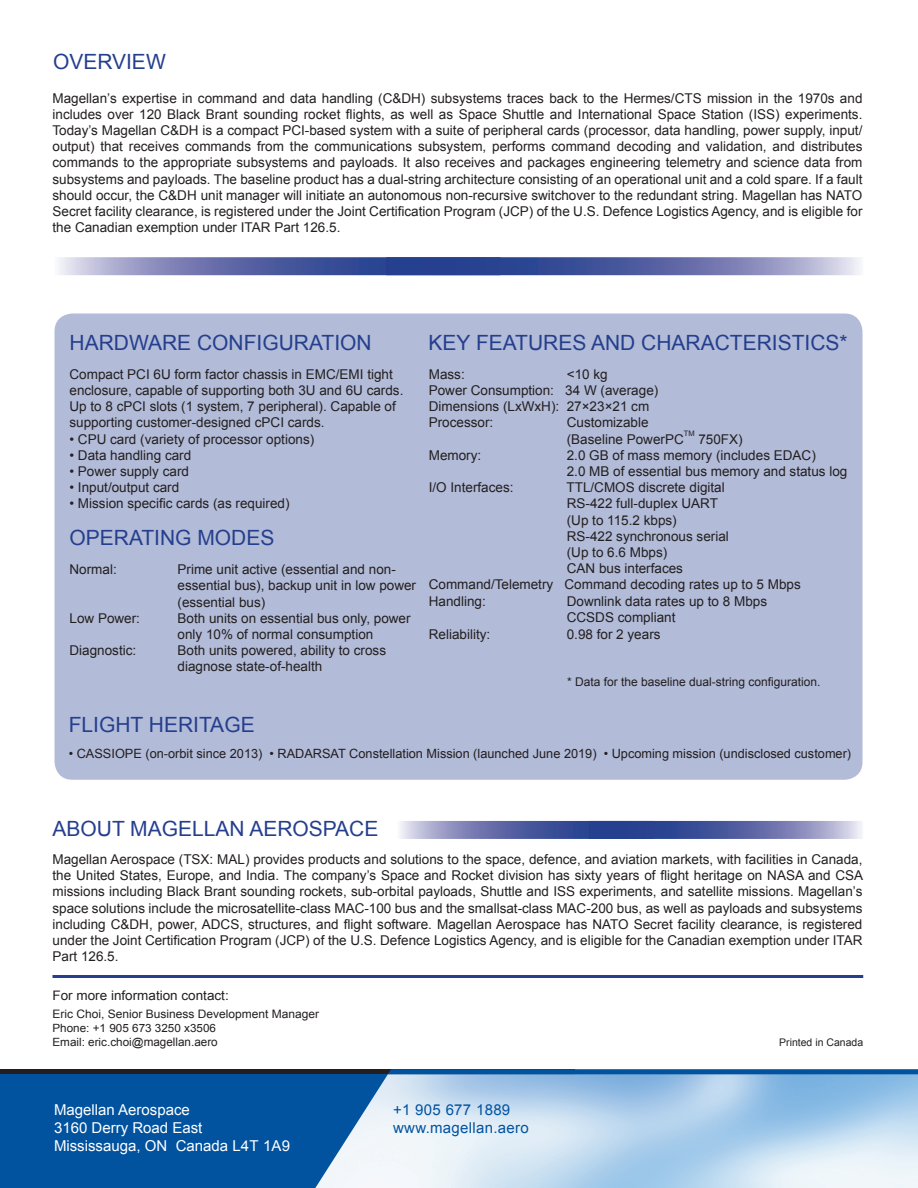
<style>
.page{position:relative;width:918px;height:1188px;background:#fff}
.page>*{position:absolute;margin:0;border:0;box-sizing:border-box;transform-origin:0 0}
.t1{font:21px "Arial";color:#253f8e}
.t2{font:15px "Arial";color:#fff}
.t3{font:15px "Arial";letter-spacing:.02em;color:#0153a0}
.t4{font:13.5px/16.2px "Arial";color:#231f20}
.t5{font:13.05px "Arial";color:#231f20}
.t6{font:12.75px "Arial";color:#231f20}
.t7{font:12px "Arial";color:#231f20}
.t8{font:11.7px "Arial";color:#231f20}
.t9{font:11.4px "Arial";color:#231f20}
.t10{font:10.5px "Arial";color:#231f20}
.t11{font:7.5px "Arial";color:#231f20}
.s1{font-size:11.7px}
</style>
<div class="page">
<div style="left:0;top:1069px;width:575px;height:5px;background:#231f20"></div>
<div style="left:0;top:1074px;width:408px;height:114px;background:#0153a0"></div>
<img style="left:315px;top:1074px;width:603px;height:114px">
<svg style="left:388px;top:1069px;width:530px;height:5px;background:#0756a0"></svg>
<hr style="left:52px;top:975px;width:811px;height:3px;background:#253f8e">
<svg style="left:400px;top:821px;width:189px;height:18px;background:#7079b1"></svg>
<svg style="left:589px;top:821px;width:273px;height:18px;background:#5d6ba8"></svg>
<div style="left:55px;top:313px;width:807px;height:467px;background:#b2bbd7;border-radius:18px"></div>
<svg style="left:59px;top:257px;width:327px;height:18px;background:#717bb2"></svg>
<svg style="left:386px;top:257px;width:474px;height:18px;background:#5e6ca9"></svg>
<p class="t1" style="left:53px;top:48px;width:114px">OVERVIEW</p>
<p class="t4" style="left:52px;top:90px;width:812px;text-align:justify">Magellan’s expertise in command and data handling (C&amp;DH) subsystems traces back to the Hermes/CTS mission in the 1970s and includes over 120 Black Brant sounding rocket flights, as well as Space Shuttle and International Space Station (ISS) experiments.<br>Today’s Magellan C&amp;DH is a compact PCI-based system with a suite of peripheral cards (processor, data handling, power supply, input/ output) that receives commands from the communications subsystem, performs command decoding and validation, and distributes commands to the appropriate subsystems and payloads. It also receives and packages engineering telemetry and science data from subsystems and payloads. The baseline product has a dual-string architecture consisting of an operational unit and a cold spare. If a fault should occur, the C&amp;DH unit manager will initiate an autonomous non-recursive switchover to the redundant string. Magellan has NATO Secret facility clearance, is registered under the Joint Certification Program (JCP) of the U.S. Defence Logistics Agency, and is eligible for the Canadian exemption under ITAR Part 126.5.</p>
<p class="t1" style="left:70px;top:329px;width:304px">HARDWARE CONFIGURATION</p>
<p class="t1" style="left:429px;top:329px;width:421px">KEY FEATURES AND CHARACTERISTICS*</p>
<p class="t4" style="left:70px;top:366px;width:335px">Compact PCI 6U form factor chassis in EMC/EMI tight enclosure, capable of supporting both 3U and 6U cards.<br>Up to 8 cPCI slots (1 system, 7 peripheral). Capable of supporting customer-designed cPCI cards.</p>
<p class="t4" style="left:70px;top:431px;width:246px">• CPU card (variety of processor options)</p>
<p class="t4" style="left:70px;top:447px;width:123px">• Data handling card</p>
<p class="t4" style="left:70px;top:463px;width:121px">• Power supply card</p>
<p class="t4" style="left:70px;top:480px;width:111px">• Input/output card</p>
<p class="t4" style="left:70px;top:496px;width:222px">• Mission specific cards (as required)</p>
<p class="t1" style="left:70px;top:524px;width:206px">OPERATING MODES</p>
<p class="t4" style="left:429px;top:366px;width:38px">Mass:</p>
<p class="t4" style="left:567px;top:366px;width:42px">&lt;10 kg</p>
<p class="t4" style="left:429px;top:382px;width:231px">Power Consumption: 34 W (average)</p>
<p class="t4" style="left:429px;top:399px;width:222px">Dimensions (LxWxH): 27×23×21 cm</p>
<p class="t4" style="left:429px;top:415px;width:66px">Processor:</p>
<p class="t4" style="left:567px;top:415px;width:119px">Customizable (Baseline PowerPC</p>
<p class="t11" style="left:684px;top:429px;width:12px">TM</p>
<p class="t4" style="left:698px;top:431px;width:46px">750FX)</p>
<p class="t4" style="left:429px;top:447px;width:54px">Memory:</p>
<p class="t4" style="left:567px;top:447px;width:251px">2.0 GB of mass memory (includes EDAC)</p>
<p class="t4" style="left:567px;top:463px;width:282px">2.0 MB of essential bus memory and status log</p>
<p class="t4" style="left:429px;top:480px;width:86px">I/O Interfaces:</p>
<p class="t4" style="left:567px;top:480px;width:160px">TTL/CMOS discrete digital</p>
<p class="t4" style="left:567px;top:496px;width:153px">RS-422 full-duplex UART (Up to 115.2 kbps)</p>
<p class="t4" style="left:567px;top:528px;width:164px">RS-422 synchronous serial</p>
<p class="t4" style="left:567px;top:544px;width:102px">(Up to 6.6 Mbps)</p>
<p class="t4" style="left:567px;top:561px;width:118px">CAN bus interfaces</p>
<p class="t4" style="left:429px;top:577px;width:374px">Command/Telemetry Command decoding rates up to 5 Mbps<br>Handling:</p>
<p class="t4" style="left:70px;top:562px;width:49px">Normal:</p>
<p class="t4" style="left:178px;top:562px;width:240px">Prime unit active (essential and non&shy;essential bus), backup unit in low power (essential bus)</p>
<p class="t4" style="left:70px;top:610px;width:72px">Low Power:</p>
<p class="t4" style="left:178px;top:610px;width:235px">Both units on essential bus only, power only 10% of normal consumption</p>
<p class="t4" style="left:70px;top:643px;width:68px">Diagnostic:</p>
<p class="t4" style="left:178px;top:643px;width:210px">Both units powered, ability to cross diagnose state-of-health</p>
<p class="t4" style="left:567px;top:593px;width:202px">Downlink data rates up to 8 Mbps</p>
<p class="t4" style="left:567px;top:609px;width:110px">CCSDS compliant</p>
<p class="t4" style="left:429px;top:626px;width:63px">Reliability:</p>
<p class="t4" style="left:567px;top:626px;width:95px">0.98 for 2 years</p>
<p class="t7" style="left:567px;top:674px;width:255px">* Data for the baseline dual-string configuration.</p>
<p class="t1" style="left:69px;top:711px;width:187px">FLIGHT HERITAGE</p>
<p class="t6" style="left:69px;top:746px;width:784px">• CASSIOPE (on-orbit since 2013) • RADARSAT Constellation Mission (launched June 2019) • Upcoming mission (undisclosed customer)</p>
<p class="t1" style="left:52px;top:815px;width:327px">ABOUT MAGELLAN AEROSPACE</p>
<p class="t4" style="left:52px;top:851px;width:812px;text-align:justify">Magellan Aerospace (TSX: MAL) provides products and solutions to the space, defence, and aviation markets, with facilities in Canada, the United States, Europe, and India. The company’s Space and Rocket division has sixty years of flight heritage on NASA and CSA missions including Black Brant sounding rockets, sub-orbital payloads, Shuttle and ISS experiments, and satellite missions. Magellan’s space solutions include the microsatellite-class MAC-100 bus and the smallsat-class MAC-200 bus, as well as payloads and subsystems including C&amp;DH, power, ADCS, structures, and flight software. Magellan Aerospace has NATO Secret facility clearance, is registered under the Joint Certification Program (JCP) of the U.S. Defence Logistics Agency, and is eligible for the Canadian exemption under ITAR Part 126.5.</p>
<p class="t5" style="left:52px;top:987px;width:178px">For more information contact:</p>
<p class="t8" style="left:52px;top:1007px;width:268px">Eric Choi, Senior Business Development Manager</p>
<p class="t9" style="left:52px;top:1021px;width:165px">Phone: +1 905 673 3250 x3506</p>
<p class="t9" style="left:52px;top:1035px;width:167px">Email: eric.choi@<span class="s1">magellan.aero</span></p>
<p class="t2" style="left:54px;top:1099px;width:137px">Magellan Aerospace</p>
<p class="t2" style="left:54px;top:1117px;width:150px">3160 Derry Road East</p>
<p class="t2" style="left:54px;top:1135px;width:238px">Mississauga, ON Canada L4T 1A9</p>
<p class="t3" style="left:393px;top:1099px;width:119px">+1 905 677 1889</p>
<p class="t3" style="left:393px;top:1117px;width:137px">www.magellan.aero</p>
<p class="t10" style="left:779px;top:1035px;width:86px">Printed in Canada</p>
</div>
